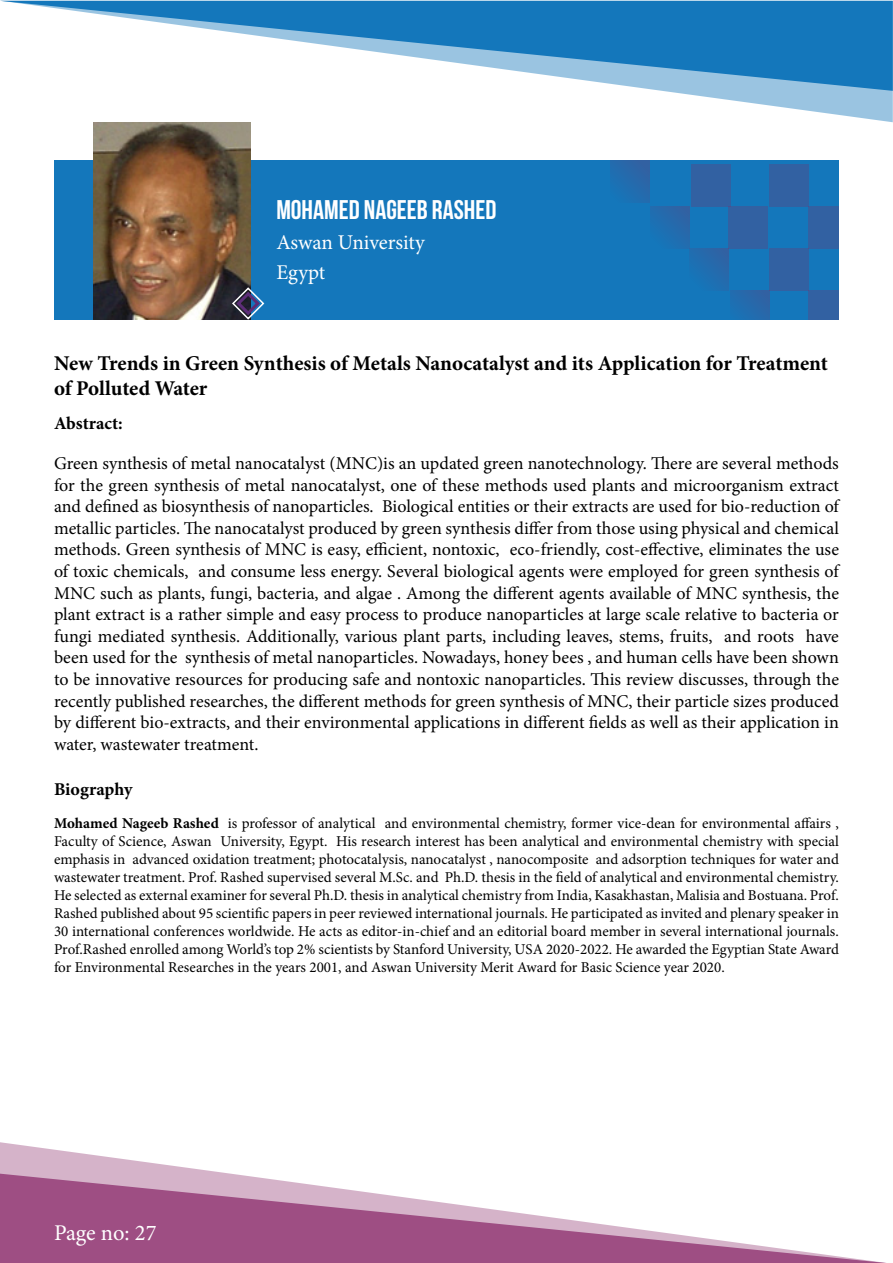
<style>
.page{position:relative;width:893px;height:1263px;background:#fff}
.page>*{position:absolute;margin:0;border:0;box-sizing:border-box;transform-origin:0 0}
.t1{font:27px "Bebas Neue";color:#fff}
.t2{font:22.5px "Minion Pro";letter-spacing:-.005em;color:#fff}
.t3{font:700 21px/25.2px "Minion Pro";letter-spacing:-.005em;color:#000}
.t4{font:21px/30px "Minion Pro";letter-spacing:-.005em;color:#fff}
.t5{font:18px/21.6px "Minion Pro";color:#000;text-align:justify}
.t6{font:700 18px "Minion Pro";color:#000}
.t7{font:15px/18px "Minion Pro";color:#000;text-align:justify}
.s1{font-weight:700}
</style>
<div class="page">
<svg style="left:2px;top:1px;width:891px;height:121px"></svg>
<svg style="left:0;top:1142px;width:886px;height:121px"></svg>
<div style="left:54px;top:160px;width:785px;height:159px;background:#1477bb"></div>
<div style="left:650px;top:206px;width:39px;height:42px;background:linear-gradient(to right,#1873b7,#2b66a8)"></div>
<div style="left:689px;top:248px;width:39px;height:42px;background:linear-gradient(to right,#1874b7,#2a66a8)"></div>
<div style="left:728px;top:206px;width:39px;height:42px;background:#3261a2"></div>
<div style="left:769px;top:164px;width:39px;height:42px;background:#3261a2"></div>
<div style="left:730px;top:290px;width:39px;height:29px;background:#256aac"></div>
<div style="left:769px;top:248px;width:39px;height:42px;background:#3261a2"></div>
<div style="left:610px;top:160px;width:39px;height:42px;background:linear-gradient(to right,#1a72b5,#2d65a6)"></div>
<div style="left:691px;top:164px;width:39px;height:42px;background:#3261a2"></div>
<div style="left:808px;top:206px;width:31px;height:42px;background:#3261a2"></div>
<div style="left:808px;top:290px;width:31px;height:29px;background:#3261a2"></div>
<img style="left:94px;top:122px;width:156px;height:197px">
<svg style="left:231px;top:286px;width:34px;height:34px"></svg>
<p class="t1" style="left:276px;top:195px;width:222px">MOHAMED NAGEEB RASHED</p>
<p class="t4" style="left:276px;top:227px;width:150px">Aswan University<br>Egypt</p>
<p class="t3" style="left:54px;top:350px;width:775px">New Trends in Green Synthesis of Metals Nanocatalyst and its Application for Treatment of Polluted Water</p>
<p class="t6" style="left:54px;top:411px;width:70px">Abstract:</p>
<p class="t5" style="left:54px;top:452px;width:787px">Green synthesis of metal nanocatalyst (MNC)is an updated green nanotechnology. There are several methods for the green synthesis of metal nanocatalyst, one of these methods used plants and microorganism extract and defined as biosynthesis of nanoparticles. Biological entities or their extracts are used for bio-reduction of metallic particles. The nanocatalyst produced by green synthesis differ from those using physical and chemical methods. Green synthesis of MNC is easy, efficient, nontoxic, eco-friendly, cost-effective, eliminates the use of toxic chemicals, and consume less energy. Several biological agents were employed for green synthesis of MNC such as plants, fungi, bacteria, and algae . Among the different agents available of MNC synthesis, the plant extract is a rather simple and easy process to produce nanoparticles at large scale relative to bacteria or fungi mediated synthesis. Additionally, various plant parts, including leaves, stems, fruits, and roots have been used for the synthesis of metal nanoparticles. Nowadays, honey bees , and human cells have been shown to be innovative resources for producing safe and nontoxic nanoparticles. This review discusses, through the recently published researches, the different methods for green synthesis of MNC, their particle sizes produced by different bio-extracts, and their environmental applications in different fields as well as their application in water, wastewater treatment.</p>
<p class="t6" style="left:54px;top:777px;width:80px">Biography</p>
<p class="t7" style="left:54px;top:815px;width:787px"><span class="s1">Mohamed Nageeb Rashed</span> is professor of analytical and environmental chemistry, former vice-dean for environmental affairs , Faculty of Science, Aswan University, Egypt. His research interest has been analytical and environmental chemistry with special emphasis in advanced oxidation treatment; photocatalysis, nanocatalyst , nanocomposite and adsorption techniques for water and wastewater treatment. Prof. Rashed supervised several M.Sc. and Ph.D. thesis in the field of analytical and environmental chemistry.<br>He selected as external examiner for several Ph.D. thesis in analytical chemistry from India, Kasakhastan, Malisia and Bostuana. Prof.<br>Rashed published about 95 scientific papers in peer reviewed international journals. He participated as invited and plenary speaker in 30 international conferences worldwide. He acts as editor-in-chief and an editorial board member in several international journals.<br>Prof.Rashed enrolled among World’s top 2% scientists by Stanford University, USA 2020-2022. He awarded the Egyptian State Award for Environmental Researches in the years 2001, and Aswan University Merit Award for Basic Science year 2020.</p>
<p class="t2" style="left:54px;top:1218px;width:104px">Page no: 27</p>
</div>
